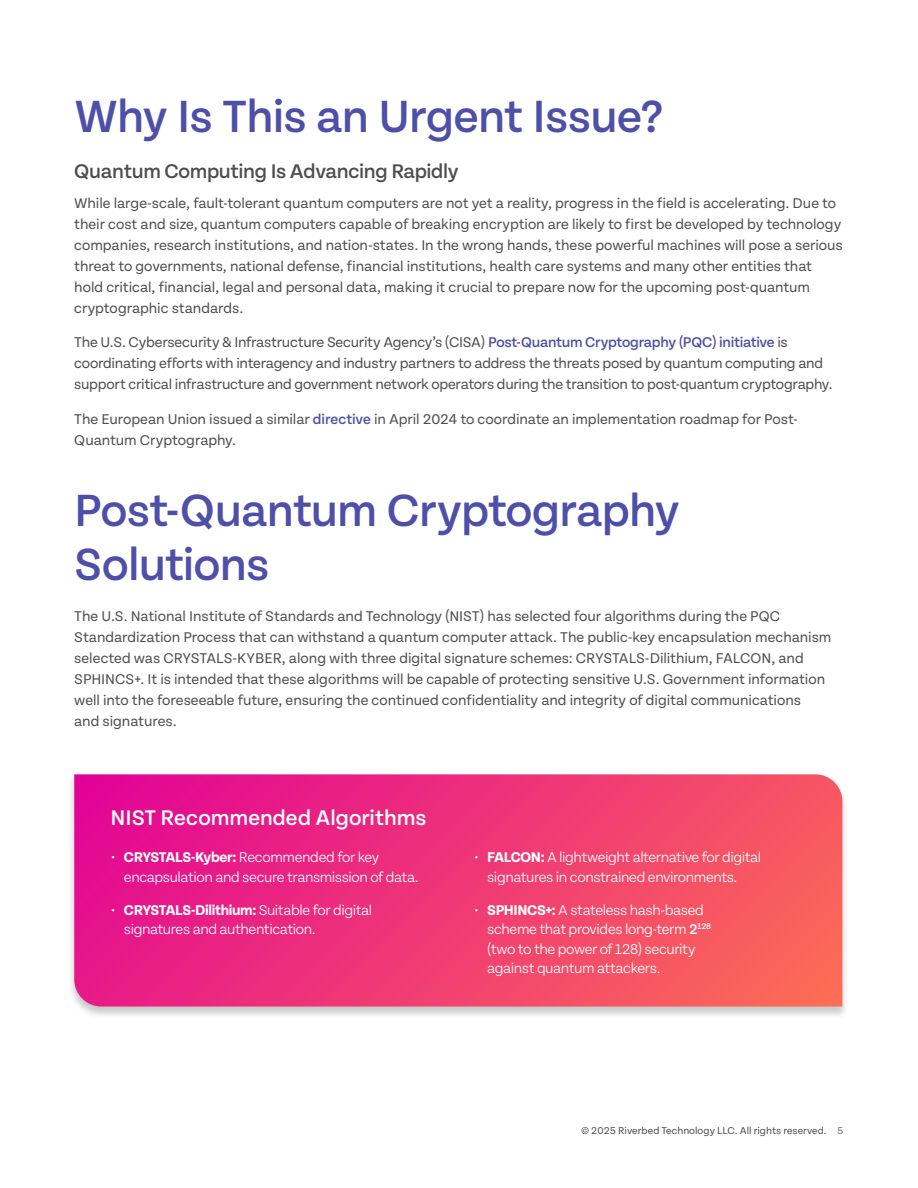
<style>
.page{position:relative;width:918px;height:1188px;background:#fff}
.page>*{position:absolute;margin:0;border:0;box-sizing:border-box;transform-origin:0 0}
.t1{font:500 48px/54px "Tenon";letter-spacing:-.015em;color:#4e4fa9}
.t2{font:500 22.5px "Tenon";color:#fff}
.t3{font:500 21px "Tenon";letter-spacing:-.015em;color:#4d4d4f}
.t4{font:15px/21px "Tenon";letter-spacing:-.005em;color:#4d4d4f}
.t5{font:300 15px/19.5px "Tenon";letter-spacing:-.03em;color:#fff}
.t6{font:10.5px "Tenon";color:#4d4d4f}
.s1{font-weight:500;color:#4e4fa9}
.s2{font-weight:700}
.s3{font-weight:500}
.s4{font-weight:300}
</style>
<div class="page">
<div style="left:68px;top:774px;width:781px;height:245px;background:#000;opacity:.21"></div>
<svg style="left:74px;top:774px;width:768px;height:233px;background:#ee3876"></svg>
<h1 class="t1" style="left:75px;top:90px;width:591px">Why Is This an Urgent Issue?</h1>
<h3 class="t3" style="left:74px;top:160px;width:386px">Quantum Computing Is Advancing Rapidly</h3>
<p class="t4" style="left:74px;top:192px;width:770px">While large-scale, fault-tolerant quantum computers are not yet a reality, progress in the field is accelerating. Due to their cost and size, quantum computers capable of breaking encryption are likely to first be developed by technology companies, research institutions, and nation-states. In the wrong hands, these powerful machines will pose a serious threat to governments, national defense, financial institutions, health care systems and many other entities that hold critical, financial, legal and personal data, making it crucial to prepare now for the upcoming post-quantum cryptographic standards.</p>
<p class="t4" style="left:74px;top:332px;width:760px">The U.S. Cybersecurity &amp; Infrastructure Security Agency’s (CISA) <span class="s1">Post-Quantum Cryptography (PQC) initiative</span> is coordinating efforts with interagency and industry partners to address the threats posed by quantum computing and support critical infrastructure and government network operators during the transition to post-quantum cryptography.</p>
<p class="t4" style="left:74px;top:408px;width:725px">The European Union issued a similar <span class="s1">directive</span> in April 2024 to coordinate an implementation roadmap for Post-<br>Quantum Cryptography.</p>
<h1 class="t1" style="left:74px;top:484px;width:607px">Post-Quantum Cryptography<br>Solutions</h1>
<p class="t4" style="left:74px;top:606px;width:759px">The U.S. National Institute of Standards and Technology (NIST) has selected four algorithms during the PQC Standardization Process that can withstand a quantum computer attack. The public-key encapsulation mechanism selected was CRYSTALS-KYBER, along with three digital signature schemes: CRYSTALS-Dilithium, FALCON, and SPHINCS+. It is intended that these algorithms will be capable of protecting sensitive U.S. Government information well into the foreseeable future, ensuring the continued confidentiality and integrity of digital communications<br>and signatures.</p>
<h2 class="t2" style="left:110px;top:805px;width:318px">NIST Recommended Algorithms</h2>
<p class="t5" style="left:124px;top:848px;width:296px;text-indent:-13px">• <span class="s2">CRYSTALS-Kyber:</span> Recommended for key encapsulation and secure transmission of data.</p>
<p class="t5" style="left:124px;top:900px;width:250px;text-indent:-13px">• <span class="s2">CRYSTALS-Dilithium:</span> Suitable for digital signatures and authentication.</p>
<p class="t5" style="left:487px;top:848px;width:276px;text-indent:-14px">• <span class="s2">FALCON:</span> A lightweight alternative for digital signatures in constrained environments.</p>
<p class="t5" style="left:487px;top:900px;width:226px;text-indent:-14px">• <span class="s2">SPHINCS+:</span> A stateless hash-based scheme that provides long-term <span class="s3">2</span><sup>128 </sup>(two to the power of 128) security against quantum attackers.</p>
<p class="t6" style="left:581px;top:1125px;width:264px">© 2025 Riverbed Technology LLC. All rights reserved. <span class="s4">5</span></p>
</div>
